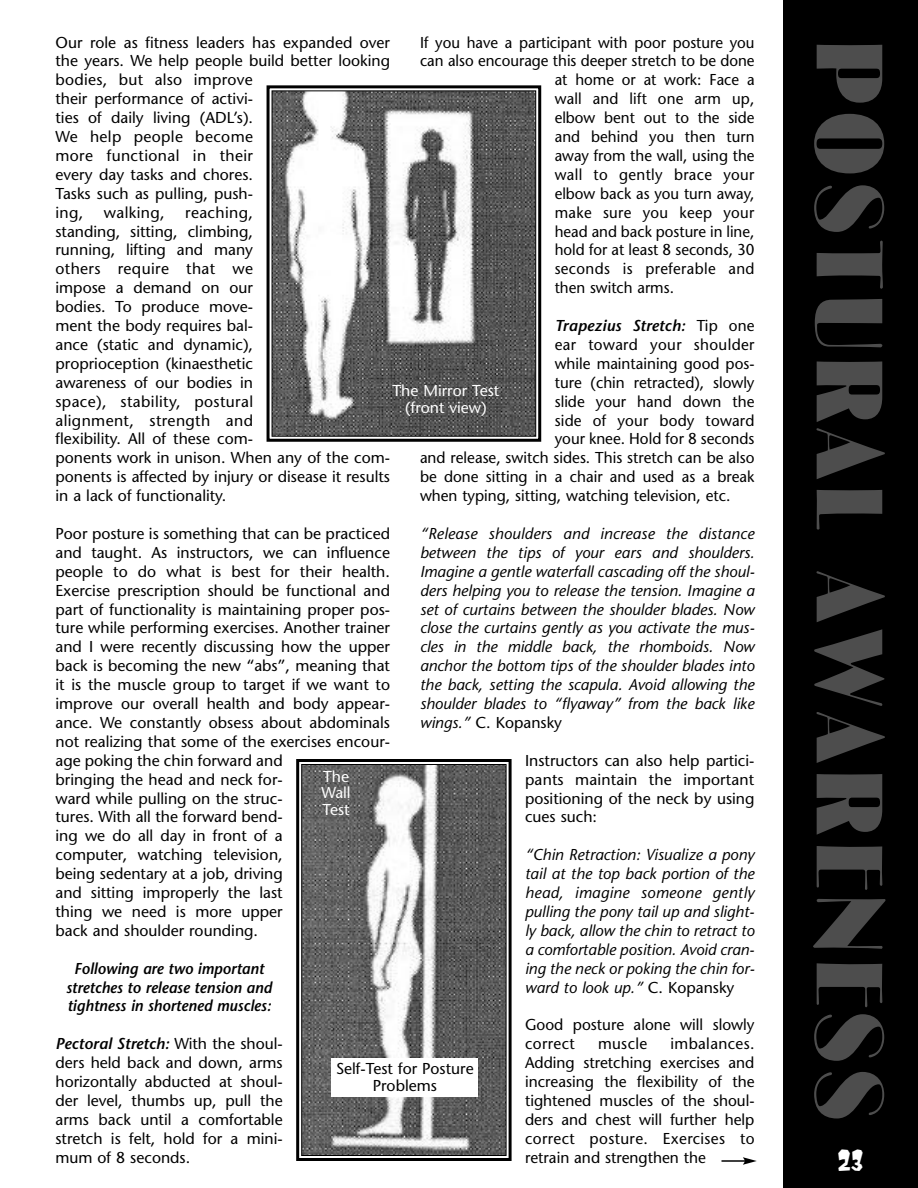
<style>
.page{position:relative;width:918px;height:1188px;background:#fff}
.page>*{position:absolute;margin:0;border:0;box-sizing:border-box;transform-origin:0 0}
.t1{font:89.25px "Cg Broadway";letter-spacing:.06em;color:#4d4d4d}
.t2{font:27px "Kerouac";color:#fff}
.t3{font:15.75px/18.9px "Stone Sans";color:#000}
.t4{font:italic 15.75px/18.9px "Stone Sans";color:#000;text-align:justify}
.t5{font:15.75px "Stone Sans";color:#000;scale:.96 1}
.t6{font:italic 600 15.75px/18.9px "Stone Sans";color:#000;text-align:center;scale:.95 1}
.t7{font:15.75px "Stone Sans";letter-spacing:.025em;color:#000;scale:.96 1}
.t8{font:15.75px/16.5px "Stone Sans";color:#fff;text-align:justify}
.t9{font:15.75px "Stone Sans";letter-spacing:.025em;color:#000}
.t10{font:italic 600 15.75px "Stone Sans";color:#000}
.s1{font-weight:400;font-style:normal}
.s2{font-style:normal}
.s3{font-weight:600;font-style:italic}
</style>
<div class="page">
<div style="left:783px;top:0;width:135px;height:1188px;background:#000"></div>
<hr style="left:722px;top:1160px;width:24px;height:2px;background:#000">
<svg style="left:743px;top:1157px;width:14px;height:8px"></svg>
<img style="left:274px;top:92px;width:260px;height:343px">
<div style="left:267px;top:85px;width:274px;height:357px;border:3px solid #000"></div>
<div style="left:272px;top:90px;width:264px;height:347px;border:1px solid #000"></div>
<img style="left:303px;top:766px;width:202px;height:388px">
<div style="left:296px;top:759px;width:216px;height:402px;border:3px solid #000"></div>
<div style="left:301px;top:764px;width:206px;height:392px;border:1px solid #000"></div>
<div style="left:332px;top:1058px;width:146px;height:39px;background:#fff"></div>
<p class="t5" style="left:420px;top:36px;width:350px">If you have a participant with poor posture you</p>
<p class="t5" style="left:420px;top:55px;width:350px">can also encourage this deeper stretch to be done</p>
<p class="t5" style="left:555px;top:74px;width:210px">at home or at work: Face a</p>
<p class="t5" style="left:555px;top:93px;width:210px">wall and lift one arm up,</p>
<p class="t5" style="left:555px;top:112px;width:210px">elbow bent out to the side</p>
<p class="t5" style="left:555px;top:130px;width:210px">and behind you then turn</p>
<p class="t5" style="left:555px;top:149px;width:210px">away from the wall, using the</p>
<p class="t7" style="left:555px;top:168px;width:210px">wall to gently brace your</p>
<p class="t5" style="left:555px;top:187px;width:210px">elbow back as you turn away,</p>
<p class="t7" style="left:555px;top:206px;width:210px">make sure you keep your</p>
<p class="t5" style="left:555px;top:225px;width:210px">head and back posture in line,</p>
<p class="t5" style="left:555px;top:244px;width:210px">hold for at least 8 seconds, 30</p>
<p class="t7" style="left:555px;top:263px;width:210px">seconds is preferable and</p>
<p class="t5" style="left:555px;top:282px;width:126px">then switch arms.</p>
<p class="t10" style="left:555px;top:319px;width:201px">Trapezius Stretch: <span class="s1">Tip one</span></p>
<p class="t9" style="left:555px;top:338px;width:201px">ear toward your shoulder</p>
<p class="t3" style="left:555px;top:356px;width:201px">while maintaining good pos-</p>
<p class="t3" style="left:555px;top:375px;width:201px">ture (chin retracted), slowly</p>
<p class="t3" style="left:555px;top:393px;width:201px">slide your hand down the</p>
<p class="t3" style="left:555px;top:412px;width:201px">side of your body toward</p>
<p class="t3" style="left:555px;top:431px;width:201px">your knee. Hold for 8 seconds</p>
<p class="t3" style="left:420px;top:450px;width:336px">and release, switch sides. This stretch can be also</p>
<p class="t3" style="left:420px;top:469px;width:336px">be done sitting in a chair and used as a break</p>
<p class="t3" style="left:420px;top:488px;width:312px">when typing, sitting, watching television, etc.</p>
<p class="t4" style="left:420px;top:526px;width:336px">“Release shoulders and increase the distance between the tips of your ears and shoulders.<br>Imagine a gentle waterfall cascading off the shoul&shy;ders helping you to release the tension. Imagine a set of curtains between the shoulder blades. Now close the curtains gently as you activate the mus&shy;cles in the middle back, the rhomboids. Now anchor the bottom tips of the shoulder blades into the back, setting the scapula. Avoid allowing the shoulder blades to “flyaway” from the back like wings.” <span class="s2">C. Kopansky</span></p>
<p class="t3" style="left:525px;top:753px;width:231px;text-align:justify">Instructors can also help partici&shy;pants maintain the important positioning of the neck by using cues such:</p>
<p class="t4" style="left:525px;top:847px;width:231px">“Chin Retraction: Visualize a pony tail at the top back portion of the head, imagine someone gently pulling the pony tail up and slight&shy;ly back, allow the chin to retract to a comfortable position. Avoid cran&shy;ing the neck or poking the chin for&shy;ward to look up.” <span class="s2">C. Kopansky</span></p>
<p class="t3" style="left:525px;top:1017px;width:231px">Good posture alone will slowly correct</p>
<p class="t3" style="left:56px;top:34px;width:336px">Our role as fitness leaders has expanded over the years. We help people build better looking bodies, but also improve<br>their performance of activi-<br>ties of daily living (ADL’s).<br>We help people become<br>more functional in their<br>every day tasks and chores.<br>Tasks such as pulling, push-<br>ing,</p>
<p class="t3" style="left:56px;top:204px;width:336px;text-indent:130px">reaching,<br>standing, sitting, climbing,<br>running, lifting and many<br>others require that we<br>impose a demand on our<br>bodies. To produce move-<br>ment the body requires bal-<br>ance (static and dynamic),<br>proprioception (kinaesthetic<br>awareness of our bodies in<br>space), stability, postural<br>alignment, strength and<br>flexibility. All of these com-<br>ponents work in unison. When any of the com&shy;ponents is affected by injury or disease it results in a lack of functionality.</p>
<p class="t3" style="left:56px;top:526px;width:336px">Poor posture is something that can be practiced and taught. As instructors, we can influence people to do what is best for their health.<br>Exercise prescription should be functional and part of functionality is maintaining proper pos&shy;ture while performing exercises. Another trainer and I were recently discussing how the upper back is becoming the new “abs”, meaning that it is the muscle group to target if we want to improve our overall health and body appear&shy;ance. We constantly obsess about abdominals not realizing that some of the exercises encour&shy;age poking the chin forward and<br>bringing the head and neck for-<br>ward while pulling on the struc-<br>tures. With all the forward bend-<br>ing we do all day in front of a<br>computer, watching television,<br>being sedentary at a job, driving<br>and sitting improperly the last<br>thing we need is more upper<br>back and shoulder rounding.</p>
<p class="t6" style="left:66px;top:960px;width:218px">Following are two important stretches to release tension and tightness in shortened muscles:</p>
<p class="t3" style="left:56px;top:1036px;width:229px;text-align:justify"><span class="s3">Pectoral Stretch:</span> With the shoul&shy;ders held back and down, arms horizontally abducted at shoul&shy;der level, thumbs up, pull the arms back until a comfortable stretch is felt, hold for a mini&shy;mum of 8 seconds.</p>
<p class="t9" style="left:104px;top:206px;width:62px">walking,</p>
<p class="t8" style="left:393px;top:384px;width:108px;text-align:center">The Mirror Test (front view)</p>
<p class="t8" style="left:321px;top:770px;width:31px">The Wall Test</p>
<p class="t3" style="left:525px;top:1036px;width:231px;text-align:justify;text-indent:145px">imbalances.<br>Adding stretching exercises and increasing the flexibility of the tightened muscles of the shoul&shy;ders and chest will further help correct posture. Exercises to retrain and strengthen the</p>
<p class="t3" style="left:598px;top:1036px;width:51px">muscle</p>
<p class="t3" style="left:336px;top:1062px;width:139px;line-height:16.5px;text-align:center">Self-Test for Posture<br>Problems</p>
<h1 class="t1" style="left:900px;top:40px;width:1083px;rotate:90deg">POSTURAL AWARENESS</h1>
<h2 class="t2" style="left:838px;top:1145px;width:27px">23</h2>
</div>
